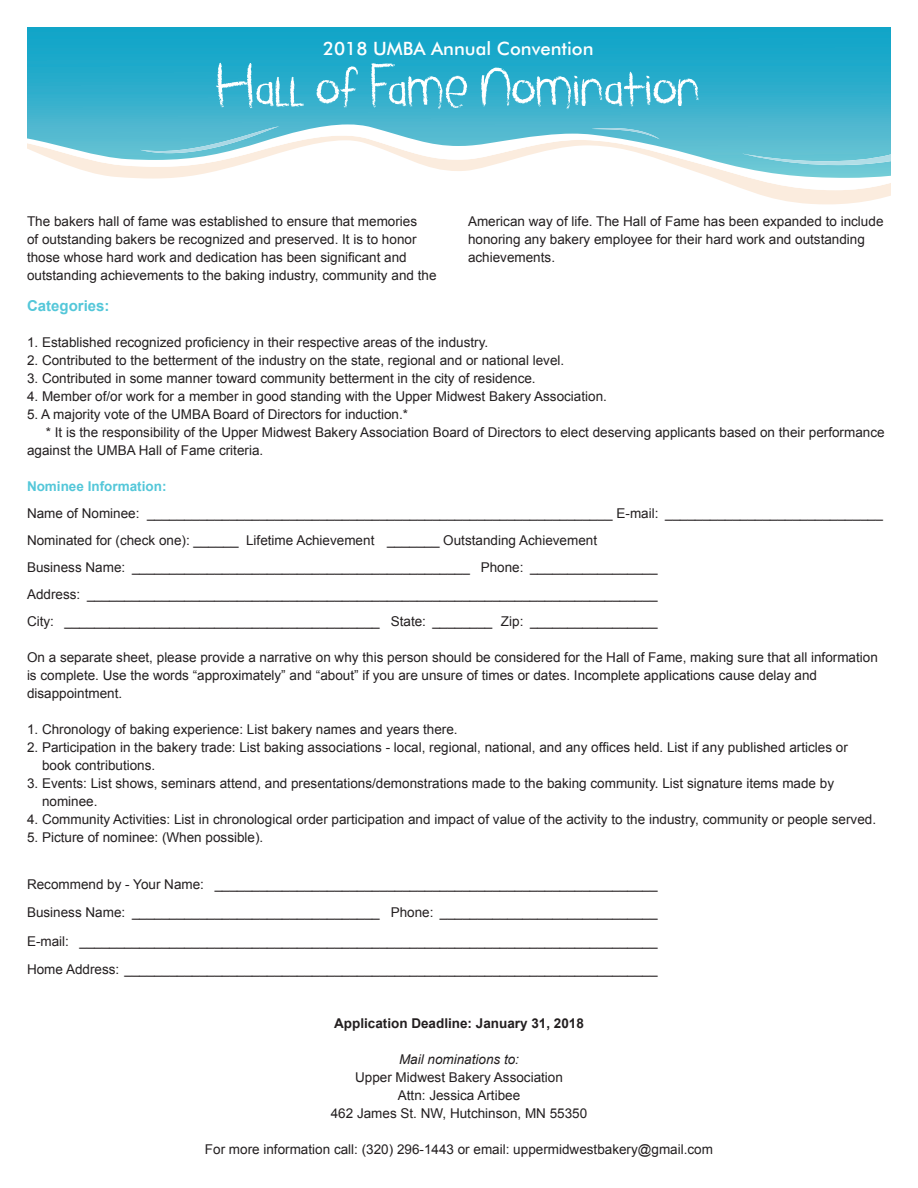
<style>
.page{position:relative;width:918px;height:1188px;background:#fff}
.page>*{position:absolute;margin:0;border:0;box-sizing:border-box;transform-origin:0 0}
.t1{font:63px "Sandbox Melodrama";color:#fff}
.t2{font:500 18.45px "Futura BT";color:#fff}
.t3{font:700 15px "Arial";color:#54c7d9}
.t4{font:13.5px/18px "Arial";color:#231f20}
.t5{font:700 13.5px "Arial";color:#231f20}
.t6{font:700 13.5px "Arial";color:#54c7d9}
.t7{font:italic 13.5px "Arial";color:#231f20}
</style>
<div class="page">
<svg style="left:766px;top:196px;width:122px;height:9px"></svg>
<svg style="left:141px;top:178px;width:750px;height:18px"></svg>
<svg style="left:27px;top:27px;width:864px;height:151px;background:#57bdd4"></svg>
<svg style="left:742px;top:154px;width:149px;height:11px;background:#7fccda"></svg>
<svg style="left:592px;top:128px;width:68px;height:11px"></svg>
<svg style="left:140px;top:126px;width:139px;height:27px;background:#75c6d7"></svg>
<h2 class="t2" style="left:323px;top:37px;width:272px">2018 UMBA Annual Convention</h2>
<h1 class="t1" style="left:216px;top:47px;width:486px">Hall of Fame Nomination</h1>
<p class="t4" style="left:27px;top:212px;width:411px">The bakers hall of fame was established to ensure that memories<br>of outstanding bakers be recognized and preserved. It is to honor those whose hard work and dedication has been significant and outstanding achievements to the baking industry, community and the</p>
<p class="t4" style="left:468px;top:212px;width:417px">American way of life. The Hall of Fame has been expanded to include honoring any bakery employee for their hard work and outstanding achievements.</p>
<p class="t3" style="left:27px;top:296px;width:84px">Categories:</p>
<p class="t4" style="left:27px;top:334px;width:463px">1. Established recognized proficiency in their respective areas of the industry.</p>
<p class="t4" style="left:27px;top:352px;width:539px">2. Contributed to the betterment of the industry on the state, regional and or national level.</p>
<p class="t4" style="left:27px;top:370px;width:510px">3. Contributed in some manner toward community betterment in the city of residence.</p>
<p class="t4" style="left:27px;top:388px;width:582px">4. Member of/or work for a member in good standing with the Upper Midwest Bakery Association.</p>
<p class="t4" style="left:27px;top:406px;width:383px">5. A majority vote of the UMBA Board of Directors for induction.*</p>
<p class="t4" style="left:46px;top:424px;width:840px">* It is the responsibility of the Upper Midwest Bakery Association Board of Directors to elect deserving applicants based on their performance</p>
<p class="t4" style="left:27px;top:442px;width:238px">against the UMBA Hall of Fame criteria.</p>
<p class="t6" style="left:27px;top:478px;width:141px">Nominee Information:</p>
<p class="t4" style="left:27px;top:500px;width:857px;line-height:27px">Name of Nominee: ______________________________________________________________ E-mail: _____________________________ Nominated for (check one): ______ Lifetime Achievement _______ Outstanding Achievement<br>Business Name: _____________________________________________ Phone: _________________<br>Address: ____________________________________________________________________________<br>City: __________________________________________ State: ________ Zip: _________________</p>
<p class="t4" style="left:27px;top:649px;width:852px">On a separate sheet, please provide a narrative on why this person should be considered for the Hall of Fame, making sure that all information is complete. Use the words “approximately” and “about” if you are unsure of times or dates. Incomplete applications cause delay and disappointment.</p>
<p class="t4" style="left:27px;top:721px;width:432px">1. Chronology of baking experience: List bakery names and years there.</p>
<p class="t4" style="left:42px;top:739px;width:807px;text-indent:-15px">2. Participation in the bakery trade: List baking associations - local, regional, national, and any offices held. List if any published articles or book contributions.</p>
<p class="t4" style="left:42px;top:775px;width:794px;text-indent:-15px">3. Events: List shows, seminars attend, and presentations/demonstrations made to the baking community. List signature items made by nominee.</p>
<p class="t4" style="left:27px;top:811px;width:851px">4. Community Activities: List in chronological order participation and impact of value of the activity to the industry, community or people served.</p>
<p class="t4" style="left:27px;top:829px;width:238px">5. Picture of nominee: (When possible).</p>
<p class="t4" style="left:27px;top:870px;width:632px;line-height:28.5px;text-align:justify">Recommend by - Your Name: ___________________________________________________________ Business Name: _________________________________ Phone: _____________________________ E-mail: _____________________________________________________________________________ Home Address: _______________________________________________________________________</p>
<p class="t5" style="left:334px;top:1014px;width:251px">Application Deadline: January 31, 2018</p>
<p class="t7" style="left:399px;top:1051px;width:122px">Mail nominations to:</p>
<p class="t4" style="left:331px;top:1069px;width:258px;text-align:center">Upper Midwest Bakery Association<br>Attn: Jessica Artibee<br>462 James St. NW, Hutchinson, MN 55350</p>
<p class="t4" style="left:205px;top:1140px;width:510px">For more information call: (320) 296-1443 or email: uppermidwestbakery@gmail.com</p>
</div>
